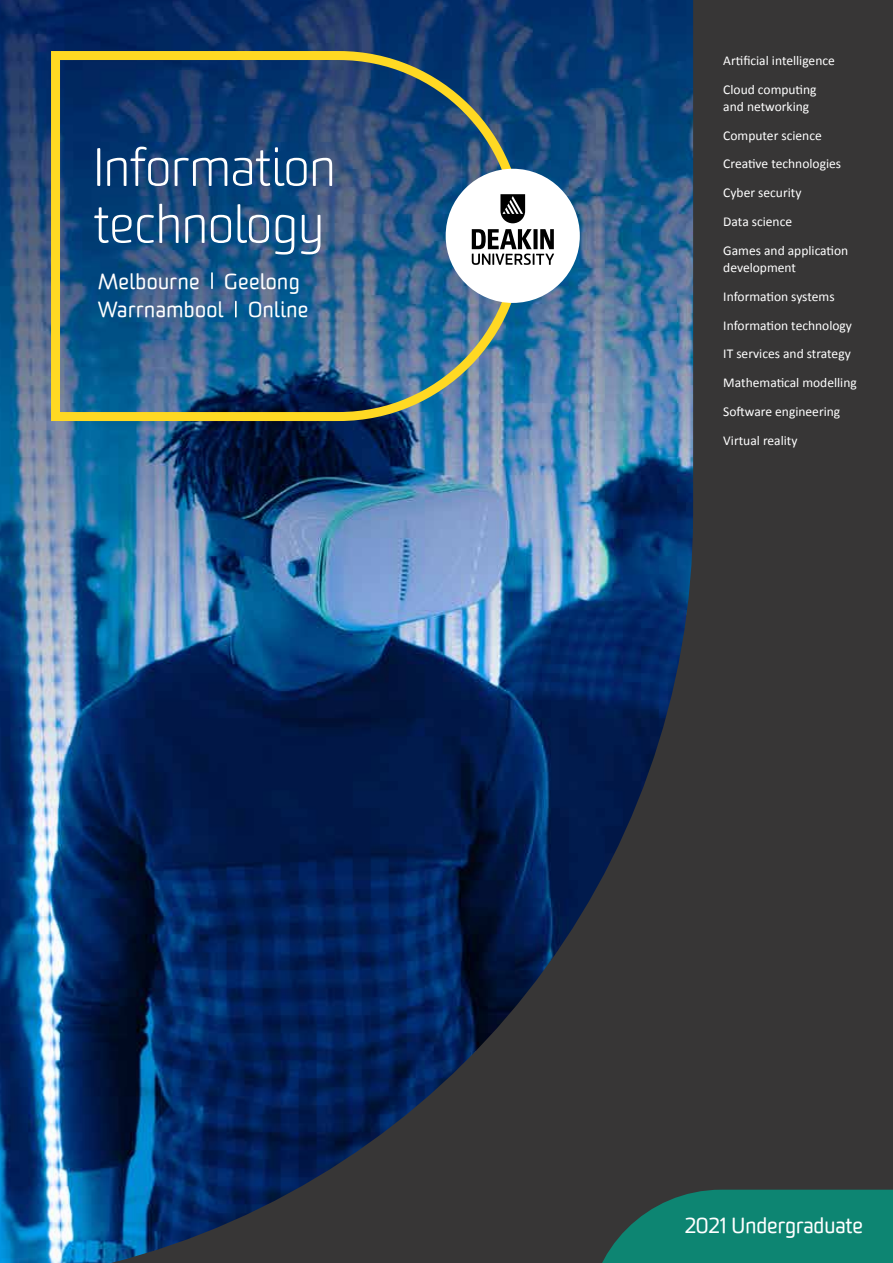
<style>
.page{position:relative;width:893px;height:1263px;background:#373636}
.page>*{position:absolute;margin:0;border:0;box-sizing:border-box;transform-origin:0 0}
.t1{font:300 51px/57px "Worldly";color:#fff}
.cover_campuses{font:21px/28.5px "Worldly";letter-spacing:.02em;color:#fff}
.cover_year_ug_pg{font:21px "Worldly";color:#fff}
.cover_discipline_lis{font:13.5px/16.2px "Calibri";color:#fff}
</style>
<div class="page">
<img style="left:0;top:0;width:693px;height:1263px">
<svg style="left:47px;top:47px;width:481px;height:378px;background:#2d597c"></svg>
<svg style="left:211px;top:273px;width:2px;height:15px"></svg>
<svg style="left:235px;top:301px;width:2px;height:16px"></svg>
<svg style="left:588px;top:1190px;width:305px;height:73px"></svg>
<svg style="left:446px;top:169px;width:134px;height:134px;background:#b6c1cc"></svg>
<h1 class="t1" style="left:94px;top:140px;width:243px">Information technology</h1>
<p class="cover_campuses" style="left:98px;top:267px;width:212px">Melbourne Geelong<br>Warrnambool Online</p>
<p class="cover_discipline_lis" style="left:723px;top:53px;width:113px">Artificial intelligence</p>
<p class="cover_discipline_lis" style="left:723px;top:82px;width:95px">Cloud computing and networking</p>
<p class="cover_discipline_lis" style="left:723px;top:127px;width:100px">Computer science</p>
<p class="cover_discipline_lis" style="left:723px;top:156px;width:119px">Creative technologies</p>
<p class="cover_discipline_lis" style="left:723px;top:185px;width:80px">Cyber security</p>
<p class="cover_discipline_lis" style="left:723px;top:214px;width:70px">Data science</p>
<p class="cover_discipline_lis" style="left:723px;top:243px;width:127px">Games and application development</p>
<p class="cover_discipline_lis" style="left:723px;top:288px;width:113px">Information systems</p>
<p class="cover_discipline_lis" style="left:723px;top:317px;width:130px">Information technology</p>
<p class="cover_discipline_lis" style="left:723px;top:346px;width:129px">IT services and strategy</p>
<p class="cover_discipline_lis" style="left:723px;top:375px;width:135px">Mathematical modelling</p>
<p class="cover_discipline_lis" style="left:723px;top:404px;width:118px">Software engineering</p>
<p class="cover_discipline_lis" style="left:723px;top:433px;width:76px">Virtual reality</p>
<p class="cover_year_ug_pg" style="left:685px;top:1213px;width:180px">2021 Undergraduate</p>
</div>
